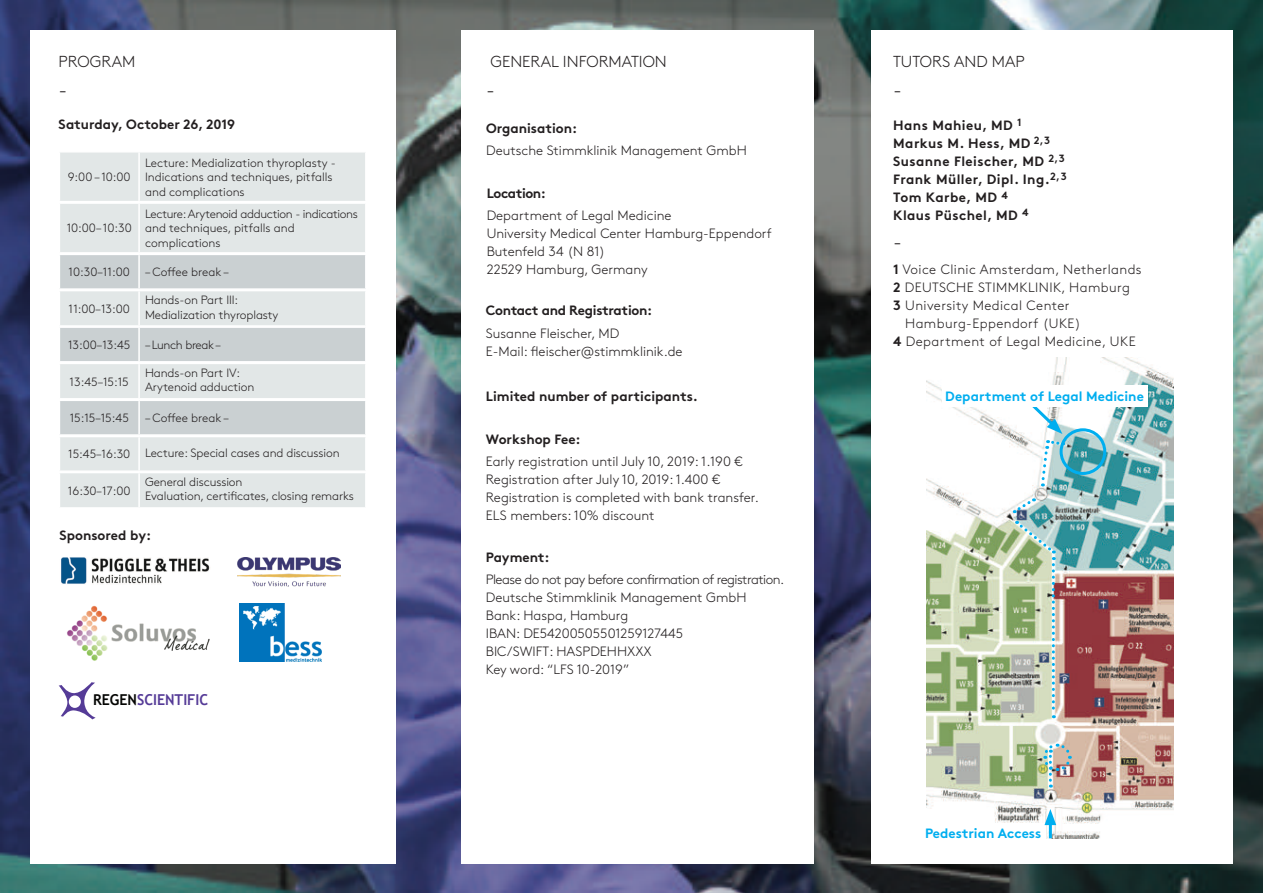
<style>
.page{position:relative;width:1263px;height:893px;background:#fff}
.page>*{position:absolute;margin:0;border:0;box-sizing:border-box;transform-origin:0 0}
.t1{font:300 21px "Brown Pro";color:#231f20}
.t2{font:300 15.9px "Brown Pro";color:#231f20}
.t3{font:700 15px "Trebuchet MS";color:#553b97;scale:.95 1}
.t4{font:300 13.5px/18px "Brown Pro";color:#231f20}
.t5{font:300 13.5px "Brown Pro";letter-spacing:.03em;color:#231f20}
.t6{font:700 13.5px/18px "Brown Pro";letter-spacing:.03em;color:#231f20}
.t7{font:700 13.5px "Brown Pro";color:#231f20}
.t8{font:700 13.5px "Brown Pro";color:#00aeef}
.t9{font:700 13.5px "Brown Pro";letter-spacing:-.02em;color:#231f20}
.t10{font:700 13.5px "Brown Pro";letter-spacing:-.03em;color:#231f20}
.t11{font:300 12px/14.4px "Brown Pro";letter-spacing:-.01em;color:#231f20}
.t12{font:300 12px "Brown Pro";letter-spacing:-.03em;color:#231f20}
.s1{color:#040503}
.s2{font-weight:700}
</style>
<div class="page">
<img style="left:0;top:0;width:1263px;height:893px">
<div style="left:30px;top:30px;width:365px;height:833px;background:#fff"></div>
<svg style="left:60px;top:152px;width:306px;height:355px"></svg>
<hr style="left:138px;top:328px;width:2px;height:33px;background:#fff">
<hr style="left:365px;top:328px;width:2px;height:33px;background:#fff">
<hr style="left:59px;top:326px;width:80px;height:2px;background:#fff">
<hr style="left:139px;top:326px;width:228px;height:2px;background:#fff">
<hr style="left:59px;top:361px;width:80px;height:2px;background:#fff">
<hr style="left:139px;top:361px;width:228px;height:2px;background:#fff">
<img style="left:61px;top:557px;width:149px;height:27px">
<svg style="left:59px;top:682px;width:37px;height:37px"></svg>
<div style="left:69px;top:695px;width:12px;height:13px;background:#fff;border-radius:50%"></div>
<img style="left:67px;top:605px;width:143px;height:56px">
<img style="left:239px;top:603px;width:82px;height:58px">
<img style="left:238px;top:558px;width:102px;height:28px">
<div style="left:872px;top:30px;width:361px;height:833px;background:#fff"></div>
<div style="left:461px;top:30px;width:353px;height:833px;background:#fff"></div>
<img style="left:926px;top:358px;width:247px;height:480px">
<svg style="left:1041px;top:742px;width:32px;height:46px"></svg>
<img style="left:1016px;top:521px;width:39px;height:197px">
<svg style="left:1014px;top:497px;width:21px;height:16px"></svg>
<svg style="left:943px;top:385px;width:204px;height:101px"></svg>
<svg style="left:926px;top:809px;width:130px;height:30px"></svg>
<p class="t2" style="left:59px;top:50px;width:78px">PROGRAM</p>
<h1 class="t1" style="left:59px;top:74px;width:10px">-</h1>
<p class="t7" style="left:59px;top:114px;width:178px">Saturday, October 26, 2019</p>
<p class="t11" style="left:68px;top:169px;width:64px">9:00 – 10:00</p>
<p class="t11" style="left:67px;top:220px;width:67px">10:00– 10:30</p>
<p class="t11" style="left:145px;top:155px;width:192px">Lecture: Medialization thyroplasty -<br>Indications and techniques, pitfalls and complications</p>
<p class="t11" style="left:145px;top:206px;width:214px">Lecture: Arytenoid adduction - indications and techniques, pitfalls and complications</p>
<p class="t11" style="left:69px;top:264px;width:63px">10:30–11:00</p>
<p class="t11" style="left:145px;top:264px;width:85px">– Coffee break –</p>
<p class="t11" style="left:69px;top:301px;width:63px">11:00–13:00</p>
<p class="t11" style="left:145px;top:292px;width:135px">Hands-on Part III:<br>Medialization thyroplasty</p>
<p class="t12" style="left:68px;top:336px;width:154px">13:00–13:45 – Lunch break –</p>
<p class="t11" style="left:70px;top:373px;width:61px">13:45–15:15</p>
<p class="t11" style="left:145px;top:365px;width:111px">Hands-on Part IV:<br>Arytenoid adduction</p>
<p class="t11" style="left:70px;top:410px;width:61px">15:15–15:45</p>
<p class="t11" style="left:145px;top:410px;width:85px">– Coffee break –</p>
<p class="t11" style="left:68px;top:445px;width:273px">15:45–16:30 Lecture: Special cases and discussion</p>
<p class="t11" style="left:68px;top:483px;width:64px">16:30–17:00</p>
<p class="t11" style="left:145px;top:474px;width:210px">General discussion<br>Evaluation, certificates, closing remarks</p>
<p class="t7" style="left:60px;top:524px;width:96px">Sponsored by:</p>
<p class="t3" style="left:93px;top:691px;width:123px"><span class="s1">REGEN</span>SCIENTIFIC</p>
<p class="t2" style="left:490px;top:50px;width:178px">GENERAL INFORMATION</p>
<h1 class="t1" style="left:486px;top:74px;width:10px">-</h1>
<p class="t7" style="left:486px;top:117px;width:96px">Organisation:</p>
<p class="t4" style="left:486px;top:140px;width:262px">Deutsche Stimmklinik Management GmbH</p>
<p class="t10" style="left:487px;top:182px;width:64px">Location:</p>
<p class="t4" style="left:487px;top:206px;width:286px">Department of Legal Medicine<br>University Medical Center Hamburg-Eppendorf<br>Butenfeld 34 (N 81)<br>22529 Hamburg, Germany</p>
<p class="t9" style="left:486px;top:300px;width:171px">Contact and Registration:</p>
<p class="t4" style="left:486px;top:323px;width:198px">Susanne Fleischer, MD<br>E-Mail: fleischer@stimmklinik.de</p>
<p class="t7" style="left:486px;top:385px;width:214px">Limited number of participants.</p>
<p class="t7" style="left:486px;top:428px;width:100px">Workshop Fee:</p>
<p class="t4" style="left:486px;top:452px;width:275px">Early registration until July 10, 2019: 1.190 € Registration after July 10, 2019: 1.400 € Registration is completed with bank transfer.<br>ELS members: 10% discount</p>
<p class="t7" style="left:486px;top:546px;width:69px">Payment:</p>
<p class="t4" style="left:486px;top:570px;width:300px">Please do not pay before confirmation of registration.<br>Deutsche Stimmklinik Management GmbH<br>Bank: Haspa, Hamburg<br>IBAN: DE54200505501259127445<br>BIC/SWIFT: HASPDEHHXXX<br>Key word: “LFS 10-2019”</p>
<p class="t2" style="left:893px;top:50px;width:133px">TUTORS AND MAP</p>
<h1 class="t1" style="left:893px;top:74px;width:10px">-</h1>
<p class="t6" style="left:893px;top:115px;width:175px">Hans Mahieu, MD <sup>1<br></sup>Markus M. Hess, MD <sup>2,3<br></sup>Susanne Fleischer, MD <sup>2,3<br></sup>Frank Müller, Dipl. Ing.<sup>2,3<br></sup>Tom Karbe, MD <sup>4<br></sup>Klaus Püschel, MD <sup>4</sup></p>
<h1 class="t1" style="left:893px;top:226px;width:10px">-</h1>
<p class="t5" style="left:893px;top:260px;width:250px"><span class="s2">1</span> Voice Clinic Amsterdam, Netherlands</p>
<p class="t5" style="left:893px;top:278px;width:238px"><span class="s2">2</span> DEUTSCHE STIMMKLINIK, Hamburg</p>
<p class="t5" style="left:893px;top:296px;width:178px"><span class="s2">3</span> University Medical Center</p>
<p class="t5" style="left:905px;top:314px;width:177px">Hamburg-Eppendorf (UKE)</p>
<p class="t5" style="left:893px;top:332px;width:244px"><span class="s2">4</span> Department of Legal Medicine, UKE</p>
<p class="t8" style="left:945px;top:385px;width:200px">Department of Legal Medicine</p>
<p class="t8" style="left:925px;top:822px;width:118px">Pedestrian Access</p>
</div>
